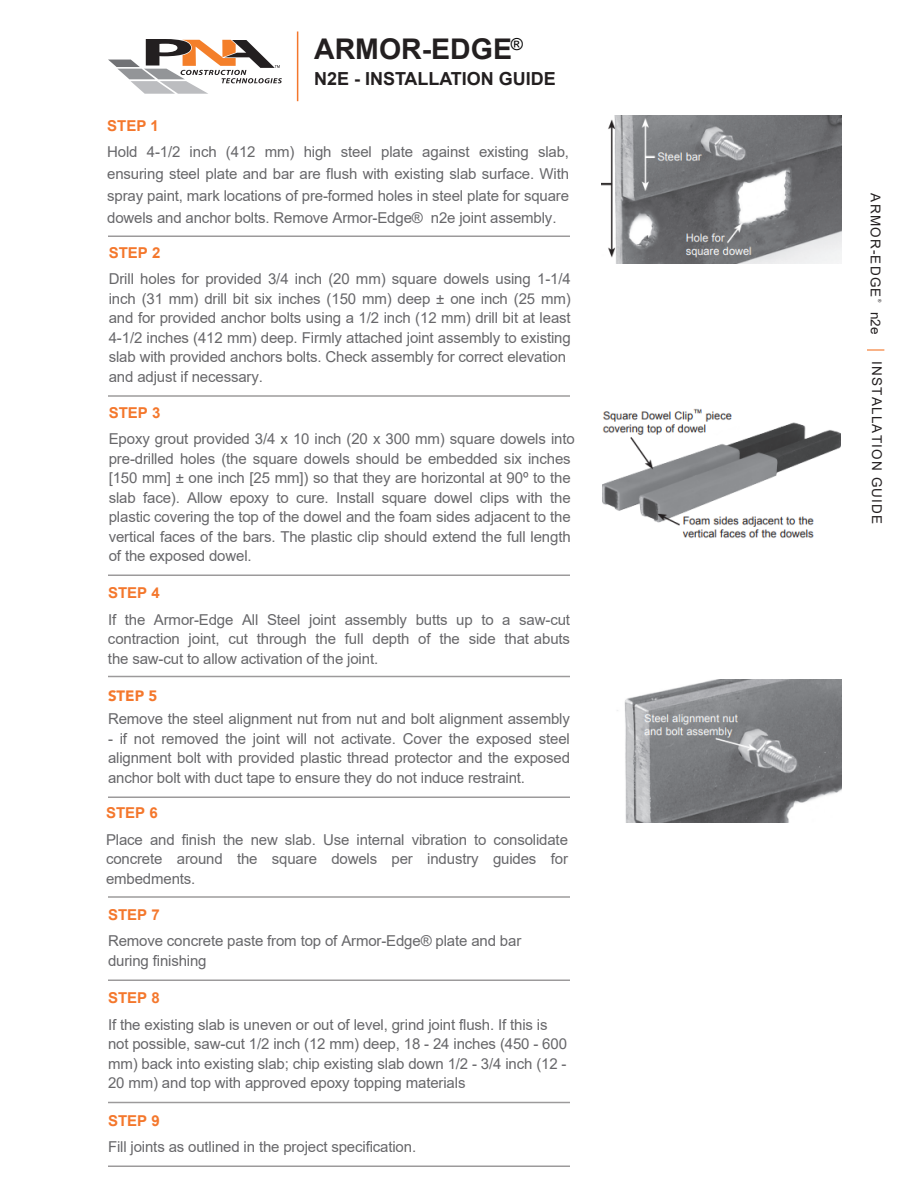
<style>
.page{position:relative;width:918px;height:1188px;background:#fff}
.page>*{position:absolute;margin:0;border:0;box-sizing:border-box;transform-origin:0 0}
.t1{font:700 28.5px "Arial";color:#231f20}
.t2{font:700 18px "Arial";color:#231f20}
.t3{font:15px/19.5px "Arial";letter-spacing:-.01em;color:#67676a}
.t4{font:13.5px "Arial";letter-spacing:.09em;color:#231f20}
.t5{font:4.5px "Arial";color:#231f20}
.s1{font-weight:700;color:#f4772c}
.s2{font-family:"Avenir";font-weight:900;color:#f4772c}
</style>
<div class="page">
<hr style="left:108px;top:236px;width:462px;height:1px;background:#231f20">
<hr style="left:108px;top:395px;width:462px;height:2px;background:#231f20">
<hr style="left:108px;top:574px;width:462px;height:2px;background:#231f20">
<hr style="left:108px;top:676px;width:462px;height:1px;background:#231f20">
<hr style="left:108px;top:796px;width:462px;height:2px;background:#231f20">
<hr style="left:108px;top:896px;width:462px;height:2px;background:#231f20">
<hr style="left:108px;top:980px;width:462px;height:1px;background:#231f20">
<svg style="left:867px;top:349px;width:17px;height:2px"></svg>
<svg style="left:691px;top:263px;width:34px;height:1px"></svg>
<svg style="left:767px;top:263px;width:35px;height:1px"></svg>
<hr style="left:108px;top:1102px;width:462px;height:1px;background:#231f20">
<hr style="left:108px;top:1166px;width:462px;height:1px;background:#231f20">
<hr style="left:297px;top:31px;width:1px;height:70px;background:#f4772c">
<svg style="left:108px;top:39px;width:174px;height:55px"></svg>
<img style="left:602px;top:116px;width:240px;height:147px">
<img style="left:603px;top:408px;width:237px;height:130px">
<img style="left:617px;top:679px;width:225px;height:144px">
<p class="t1" style="left:314px;top:28px;width:210px">ARMOR-EDGE<sup>®</sup></p>
<p class="t2" style="left:314px;top:66px;width:243px">N2E - INSTALLATION GUIDE</p>
<p class="t3" style="left:107px;top:112px;width:463px;line-height:26.2px"><span class="s1">STEP 1<br></span>Hold 4-1/2 inch (412 mm) high steel plate against existing slab,</p>
<p class="t3" style="left:107px;top:163px;width:463px;line-height:22px;text-align:justify">ensuring steel plate and bar are flush with existing slab surface. With spray paint, mark locations of pre-formed holes in steel plate for square dowels and anchor bolts. Remove Armor-Edge® n2e joint assembly.</p>
<p class="t3" style="left:109px;top:239px;width:463px;line-height:26.2px"><span class="s1">STEP 2<br></span>Drill holes for provided 3/4 inch (20 mm) square dowels using 1-1/4</p>
<p class="t3" style="left:109px;top:289px;width:463px">inch (31 mm) drill bit six inches (150 mm) deep ± one inch (25 mm) and for provided anchor bolts using a 1/2 inch (12 mm) drill bit at least 4-1/2 inches (412 mm) deep. Firmly attached joint assembly to existing slab with provided anchors bolts. Check assembly for correct elevation and adjust if necessary.</p>
<p class="t3" style="left:109px;top:399px;width:467px;line-height:26.2px"><span class="s1">STEP 3<br></span>Epoxy grout provided 3/4 x 10 inch (20 x 300 mm) square dowels into</p>
<p class="t3" style="left:109px;top:449px;width:463px;text-align:justify">pre-drilled holes (the square dowels should be embedded six inches [150 mm] ± one inch [25 mm]) so that they are horizontal at 90º to the slab face). Allow epoxy to cure. Install square dowel clips with the plastic covering the top of the dowel and the foam sides adjacent to the vertical faces of the bars. The plastic clip should extend the full length of the exposed dowel.</p>
<p class="t3" style="left:108px;top:580px;width:464px;line-height:26.2px"><span class="s1">STEP 4<br></span>If the Armor-Edge All Steel joint assembly butts up to a saw-cut</p>
<p class="t3" style="left:108px;top:629px;width:464px">contraction joint, cut through the full depth of the side that abuts the saw-cut to allow activation of the joint.</p>
<p class="t3" style="left:108px;top:684px;width:464px;line-height:23.1px"><span class="s2">STEP 5<br></span>Remove the steel alignment nut from nut and bolt alignment assembly</p>
<p class="t3" style="left:108px;top:729px;width:464px;text-align:justify">- if not removed the joint will not activate. Cover the exposed steel alignment bolt with provided plastic thread protector and the exposed anchor bolt with duct tape to ensure they do not induce restraint.</p>
<p class="t3" style="left:106px;top:800px;width:463px;line-height:26.2px"><span class="s1">STEP 6<br></span>Place and finish the new slab. Use internal vibration to consolidate</p>
<p class="t3" style="left:106px;top:849px;width:463px">concrete around the square dowels per industry guides for embedments.</p>
<p class="t3" style="left:108px;top:902px;width:415px;line-height:26.2px"><span class="s1">STEP 7<br></span>Remove concrete paste from top of Armor-Edge® plate and bar</p>
<p class="t3" style="left:108px;top:951px;width:100px">during finishing</p>
<p class="t3" style="left:108px;top:985px;width:441px;line-height:26.2px"><span class="s1">STEP 8<br></span>If the existing slab is uneven or out of level, grind joint flush. If this is</p>
<p class="t3" style="left:108px;top:1034px;width:461px;text-align:justify">not possible, saw-cut 1/2 inch (12 mm) deep, 18 - 24 inches (450 - 600 mm) back into existing slab; chip existing slab down 1/2 - 3/4 inch (12 - 20 mm) and top with approved epoxy topping materials</p>
<p class="t3" style="left:108px;top:1107px;width:310px;line-height:26.2px"><span class="s1">STEP 9<br></span>Fill joints as outlined in the project specification.</p>
<p class="t4" style="left:885px;top:193px;width:105px;rotate:90deg">ARMOR-EDGE</p>
<p class="t5" style="left:883px;top:299px;width:5px;rotate:90deg">®</p>
<p class="t4" style="left:885px;top:312px;width:24px;rotate:90deg">n2e</p>
<p class="t4" style="left:886px;top:361px;width:165px;rotate:90deg">INSTALLATION GUIDE</p>
</div>
